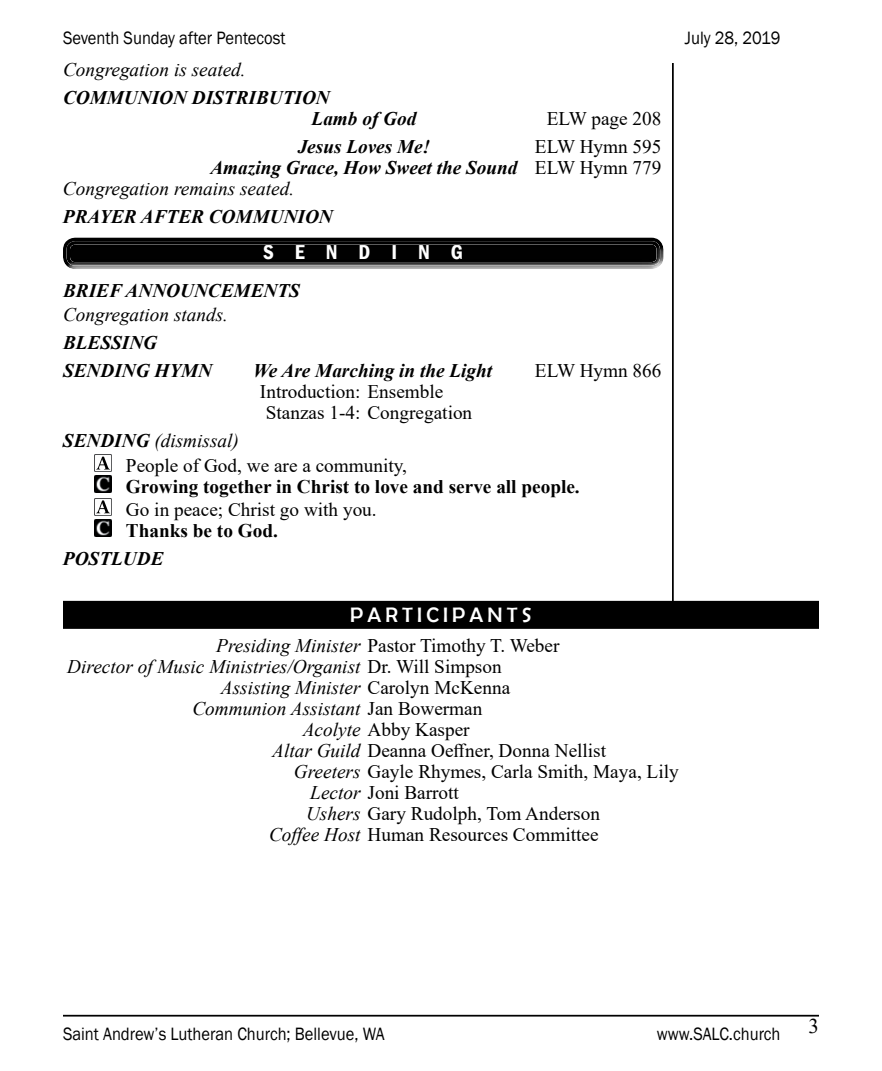
<style>
.page{position:relative;width:882px;height:1071px;background:#fff}
.page>*{position:absolute;margin:0;border:0;box-sizing:border-box;transform-origin:0 0}
.t1{font:21px "Berlin Sans FB";letter-spacing:.2em;color:#fff}
.t2{font:600 condensed 21px "Franklin Gothic";letter-spacing:1em;color:#fff}
.t3{font:21px "Times New Roman";color:#000}
.t4{font:19.25px/21px "Times New Roman";color:#000}
.t5{font:italic 19.25px "Times New Roman";color:#000}
.t6{font:italic 700 19.25px/21px "Times New Roman";color:#000}
.t7{font:700 19.25px "Times New Roman";color:#000}
.t8{font:18.38px "Franklin Gothic";color:#000;scale:.9 1}
.s1{font-weight:400;font-style:normal}
.s2{font-weight:700;font-style:italic}
.s3{font-style:italic}
.s4{font-style:normal}
</style>
<div class="page">
<hr style="left:672px;top:63px;width:2px;height:945px;background:#000">
<hr style="left:63px;top:1015px;width:756px;height:2px;background:#000">
<svg style="left:68px;top:267px;width:590px;height:2px"></svg>
<div style="left:62px;top:230px;width:603px;height:37px;background:#000;opacity:.75"></div>
<img style="left:94px;top:454px;width:18px;height:18px">
<img style="left:94px;top:475px;width:18px;height:18px">
<img style="left:94px;top:498px;width:18px;height:18px">
<img style="left:94px;top:519px;width:18px;height:18px">
<div style="left:63px;top:603px;width:756px;height:405px;background:#fff"></div>
<div style="left:63px;top:601px;width:756px;height:28px;background:#000"></div>
<p class="t8" style="left:63px;top:27px;width:249px">Seventh Sunday after Pentecost</p>
<p class="t8" style="left:685px;top:27px;width:108px">July 28, 2019</p>
<p class="t5" style="left:63px;top:57px;width:184px">Congregation is seated.</p>
<p class="t6" style="left:312px;top:87px;width:106px;text-indent:-249px">COMMUNION DISTRIBUTION<br>Lamb of God</p>
<p class="t4" style="left:547px;top:108px;width:116px">ELW page 208</p>
<p class="t6" style="left:298px;top:136px;width:134px">Jesus Loves Me!</p>
<p class="t4" style="left:535px;top:136px;width:128px">ELW Hymn 595</p>
<p class="t6" style="left:210px;top:157px;width:452px">Amazing Grace, How Sweet the Sound <span class="s1">ELW Hymn 779</span></p>
<p class="t5" style="left:63px;top:176px;width:233px">Congregation remains seated.</p>
<p class="t6" style="left:63px;top:206px;width:271px">PRAYER AFTER COMMUNION</p>
<p class="t2" style="left:263px;top:238px;width:202px">SENDING</p>
<p class="t6" style="left:63px;top:279px;width:238px">BRIEF ANNOUNCEMENTS</p>
<p class="t5" style="left:63px;top:302px;width:167px">Congregation stands.</p>
<p class="t6" style="left:63px;top:328px;width:151px;line-height:28px">BLESSING<br>SENDING HYMN</p>
<p class="t6" style="left:253px;top:360px;width:241px">We Are Marching in the Light</p>
<p class="t4" style="left:535px;top:360px;width:128px">ELW Hymn 866</p>
<p class="t4" style="left:266px;top:381px;width:208px;text-indent:-6px">Introduction: Ensemble<br>Stanzas 1-4: Congregation</p>
<p class="t4" style="left:126px;top:428px;width:283px;line-height:24.5px;text-indent:-63px"><span class="s2">SENDING</span> <span class="s3">(dismissal)<br></span>People of God, we are a community,</p>
<p class="t7" style="left:126px;top:473px;width:455px">Growing together in Christ to love and serve all people.</p>
<p class="t4" style="left:126px;top:498px;width:252px">Go in peace; Christ go with you.</p>
<p class="t7" style="left:126px;top:516px;width:153px">Thanks be to God.</p>
<p class="t6" style="left:63px;top:547px;width:102px">POSTLUDE</p>
<p class="t1" style="left:350px;top:603px;width:183px">PARTICIPANTS</p>
<p class="t4" style="left:216px;top:634px;width:345px"><span class="s3">Presiding Minister</span> Pastor Timothy T. Weber</p>
<p class="t5" style="left:67px;top:653px;width:436px">Director of Music Ministries/Organist <span class="s4">Dr. Will Simpson</span></p>
<p class="t5" style="left:221px;top:674px;width:291px">Assisting Minister <span class="s4">Carolyn McKenna</span></p>
<p class="t5" style="left:192px;top:695px;width:292px">Communion Assistant <span class="s4">Jan Bowerman</span></p>
<p class="t4" style="left:303px;top:718px;width:168px"><span class="s3">Acolyte</span> Abby Kasper</p>
<p class="t4" style="left:272px;top:739px;width:335px"><span class="s3">Altar Guild</span> Deanna Oeffner, Donna Nellist</p>
<p class="t4" style="left:294px;top:760px;width:386px"><span class="s3">Greeters</span> Gayle Rhymes, Carla Smith, Maya, Lily</p>
<p class="t4" style="left:310px;top:781px;width:150px"><span class="s3">Lector</span> Joni Barrott</p>
<p class="t4" style="left:306px;top:802px;width:296px"><span class="s3">Ushers</span> Gary Rudolph, Tom Anderson</p>
<p class="t4" style="left:269px;top:823px;width:331px"><span class="s3">Coffee Host</span> Human Resources Committee</p>
<p class="t8" style="left:63px;top:1022px;width:359px">Saint Andrew’s Lutheran Church; Bellevue, WA</p>
<p class="t8" style="left:657px;top:1022px;width:139px">www.SALC.church</p>
<p class="t3" style="left:808px;top:1011px;width:12px">3</p>
</div>
